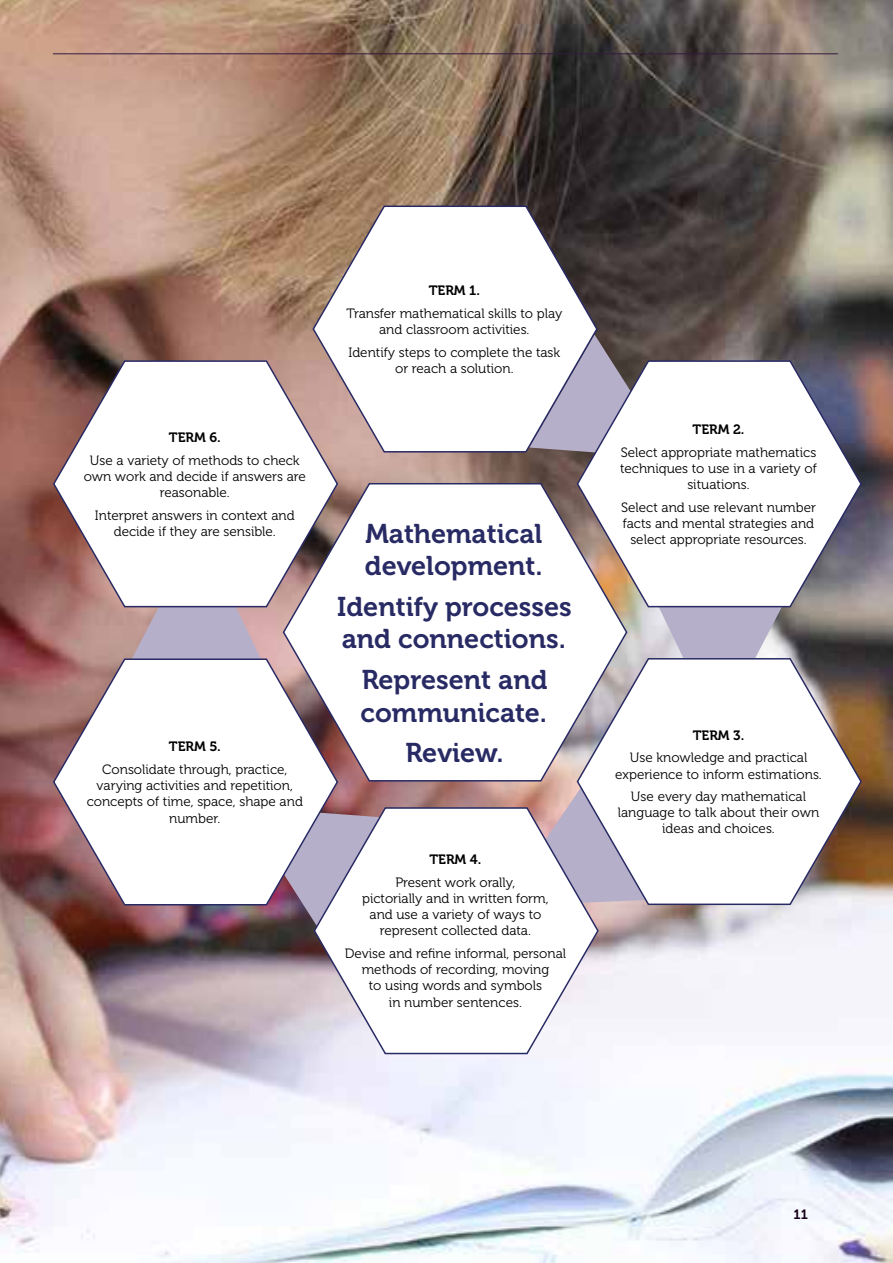
<style>
.page{position:relative;width:893px;height:1263px;background:#fff}
.page>*{position:absolute;margin:0;border:0;box-sizing:border-box;transform-origin:0 0}
.t1{font:27px/32.4px "Museo 700";color:#282a64}
.t2{font:13.5px/16.2px "Museo 300";color:#000;text-align:center}
.t3{font:13.5px "Museo 700";color:#000}
.t4{font:13.5px "Museo 700";color:#16001b}
</style>
<div class="page">
<img style="left:0;top:0;width:893px;height:1263px">
<hr style="left:53px;top:54px;width:785px;height:1px;background:#341c3e">
<svg style="left:543px;top:787px;width:33px;height:19px"></svg>
<svg style="left:131px;top:608px;width:131px;height:49px;background:#baacbf"></svg>
<svg style="left:283px;top:906px;width:30px;height:24px"></svg>
<svg style="left:655px;top:608px;width:131px;height:49px;background:#bbb5c9"></svg>
<svg style="left:599px;top:334px;width:32px;height:25px"></svg>
<svg style="left:312px;top:204px;width:287px;height:249px"></svg>
<svg style="left:576px;top:359px;width:287px;height:249px"></svg>
<svg style="left:576px;top:657px;width:287px;height:249px"></svg>
<svg style="left:313px;top:806px;width:287px;height:249px"></svg>
<svg style="left:52px;top:657px;width:287px;height:249px"></svg>
<svg style="left:52px;top:359px;width:287px;height:249px"></svg>
<svg style="left:282px;top:482px;width:346px;height:300px"></svg>
<p class="t3" style="left:169px;top:430px;width:53px">TERM 6.</p>
<p class="t2" style="left:84px;top:452px;width:224px">Use a variety of methods to check own work and decide if answers are reasonable.</p>
<p class="t2" style="left:95px;top:507px;width:201px">Interpret answers in context and decide if they are sensible.</p>
<p class="t3" style="left:169px;top:739px;width:53px">TERM 5.</p>
<p class="t2" style="left:87px;top:761px;width:218px">Consolidate through, practice, varying activities and repetition, concepts of time, space, shape and number.</p>
<p class="t3" style="left:429px;top:283px;width:53px">TERM 1.</p>
<p class="t2" style="left:346px;top:305px;width:217px">Transfer mathematical skills to play and classroom activities.</p>
<p class="t2" style="left:348px;top:344px;width:213px">Identify steps to complete the task or reach a solution.</p>
<h1 class="t1" style="left:365px;top:517px;width:179px">Mathematical development.</h1>
<h1 class="t1" style="left:337px;top:591px;width:236px">Identify processes and connections.</h1>
<h1 class="t1" style="left:361px;top:664px;width:188px">Represent and communicate.</h1>
<h1 class="t1" style="left:405px;top:737px;width:100px">Review.</h1>
<p class="t3" style="left:429px;top:852px;width:53px">TERM 4.</p>
<p class="t2" style="left:362px;top:874px;width:188px">Present work orally,<br>pictorially and in written form, and use a variety of ways to represent collected data.</p>
<p class="t2" style="left:345px;top:945px;width:223px">Devise and refine informal, personal methods of recording, moving<br>to using words and symbols<br>in number sentences.</p>
<p class="t3" style="left:693px;top:422px;width:53px">TERM 2.</p>
<p class="t2" style="left:620px;top:444px;width:198px">Select appropriate mathematics techniques to use in a variety of situations.</p>
<p class="t2" style="left:621px;top:499px;width:196px">Select and use relevant number facts and mental strategies and select appropriate resources.</p>
<p class="t3" style="left:693px;top:727px;width:53px">TERM 3.</p>
<p class="t2" style="left:615px;top:750px;width:208px">Use knowledge and practical experience to inform estimations.</p>
<p class="t2" style="left:618px;top:789px;width:203px">Use every day mathematical language to talk about their own ideas and choices.</p>
<p class="t4" style="left:794px;top:1207px;width:16px">11</p>
</div>
